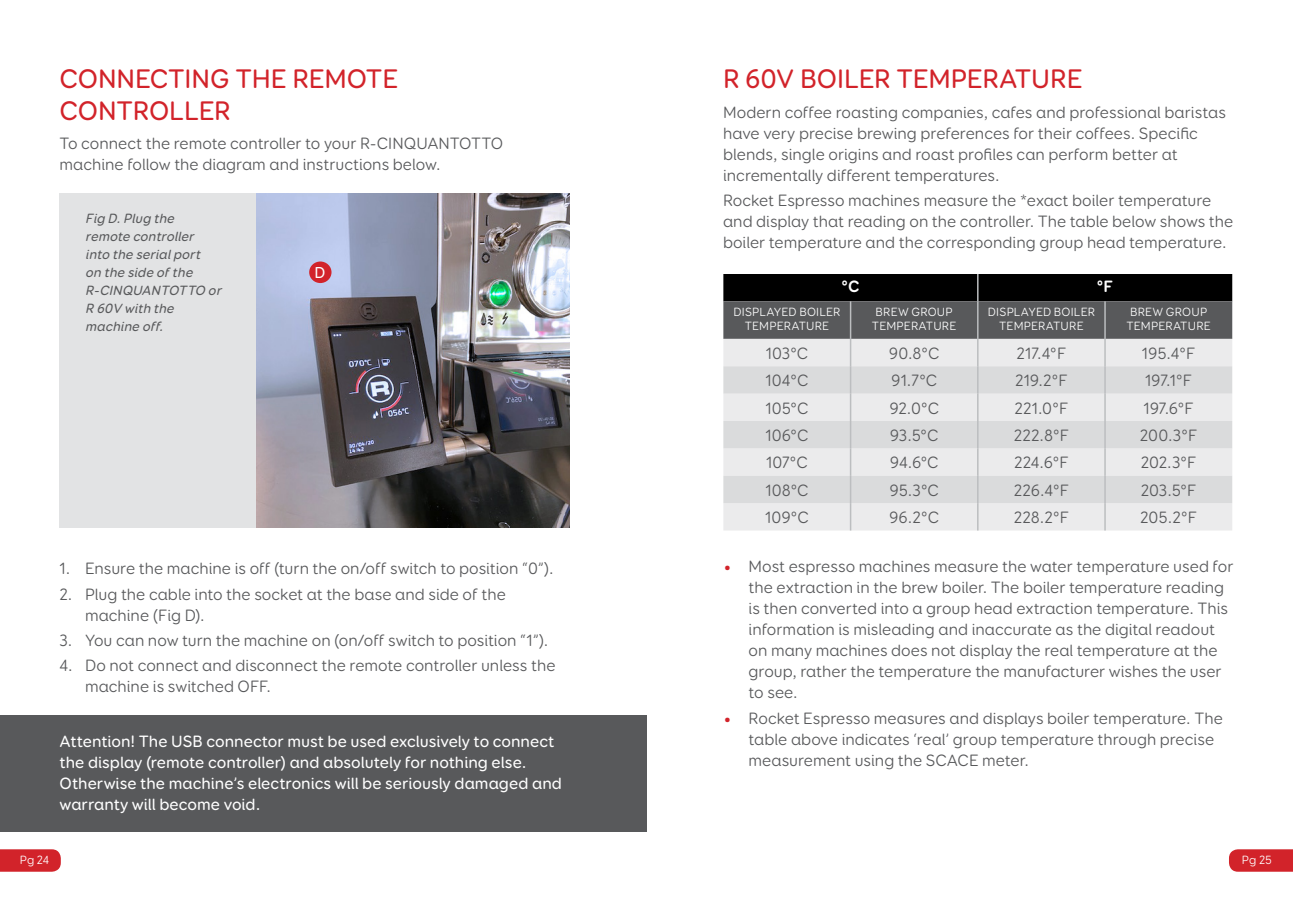
<style>
.page{position:relative;width:1293px;height:910px;background:#fff}
.page>*{position:absolute;margin:0;border:0;box-sizing:border-box;transform-origin:0 0}
.t1{font:500 27px/31.5px "Booster Next FY";letter-spacing:-.005em;color:#d2232a}
.t2{font:16.5px/21px "Booster Next FY";color:#58595b}
.t3{font:500 16.5px/21px "Booster Next FY";color:#fff}
.t4{font:700 16.5px "Booster Next FY";color:#fff}
.t5{font:500 15.9px "Booster Next FY";color:#fff}
.t6{font:italic 500 13.5px/18px "Booster Next FY";color:#58595b}
.t7{font:12px/13.5px "Booster Next FY";letter-spacing:.02em;color:#fff;text-align:center}
.s1{font-weight:700;color:#d2232a}
</style>
<div class="page">
<svg style="left:0;top:849px;width:61px;height:23px"></svg>
<svg style="left:1229px;top:849px;width:64px;height:23px"></svg>
<svg style="left:723px;top:274px;width:509px;height:256px;background:#b7b7b8"></svg>
<div style="left:60px;top:193px;width:196px;height:334px;background:#e2e3e4"></div>
<img style="left:256px;top:193px;width:314px;height:334px">
<div style="left:309px;top:261px;width:22px;height:22px;background:#d2232a;border-radius:50%"></div>
<div style="left:0;top:716px;width:646px;height:116px;background:#58595b"></div>
<h1 class="t1" style="left:60px;top:63px;width:340px">CONNECTING THE REMOTE<br>CONTROLLER</h1>
<p class="t2" style="left:60px;top:133px;width:445px">To connect the remote controller to your R-CINQUANTOTTO machine follow the diagram and instructions below.</p>
<p class="t6" style="left:85px;top:210px;width:141px">Fig D.Plug the remote controller into the serialport on the side ofthe<br>R-CINQUANTOTTO or<br>R 60V with the machine off.</p>
<p class="t5" style="left:314px;top:262px;width:12px">D</p>
<p class="t2" style="left:60px;top:558px;width:495px">1. Ensure the machine is off (turn the on/off switch to position “0”).</p>
<p class="t2" style="left:85px;top:583px;width:422px;text-indent:-25px">2. Plug the cable into the socket at the base and side of the machine (Fig D).</p>
<p class="t2" style="left:60px;top:630px;width:490px">3. You can now turn the machine on (on/off switch to position “1”).</p>
<p class="t2" style="left:85px;top:655px;width:472px;text-indent:-25px">4. Do not connect and disconnect the remote controller unless the machine is switched OFF.</p>
<p class="t3" style="left:60px;top:731px;width:504px">Attention! The USB connector must be used exclusively to connect the display (remote controller) and absolutely for nothing else.<br>Otherwise the machine’s electronics will be seriously damaged and warranty will become void.</p>
<h1 class="t1" style="left:723px;top:63px;width:361px">R 60V BOILER TEMPERATURE</h1>
<p class="t2" style="left:723px;top:102px;width:504px">Modern coffee roasting companies, cafes and professional baristas have very precise brewing preferences for their coffees. Specific blends, single origins and roast profiles can perform better at incrementally different temperatures.</p>
<p class="t2" style="left:723px;top:190px;width:512px">Rocket Espresso machines measure the *exact boiler temperature and display that reading on the controller. The table below shows the boiler temperature and the corresponding group head temperature.</p>
<p class="t4" style="left:841px;top:276px;width:19px">°C</p>
<p class="t4" style="left:1097px;top:276px;width:18px">°F</p>
<p class="t7" style="left:733px;top:305px;width:109px">DISPLAYED BOILER<br>TEMPERATURE</p>
<p class="t7" style="left:872px;top:305px;width:86px">BREW GROUP<br>TEMPERATURE</p>
<p class="t7" style="left:988px;top:305px;width:109px">DISPLAYED BOILER<br>TEMPERATURE</p>
<p class="t7" style="left:1126px;top:305px;width:86px">BREW GROUP<br>TEMPERATURE</p>
<p class="t2" style="left:765px;top:343px;width:44px">103°C</p>
<p class="t2" style="left:889px;top:343px;width:52px">90.8°C</p>
<p class="t2" style="left:1016px;top:343px;width:51px">217.4°F</p>
<p class="t2" style="left:1142px;top:343px;width:55px">195.4°F</p>
<p class="t2" style="left:765px;top:370px;width:44px">104°C</p>
<p class="t2" style="left:891px;top:370px;width:48px">91.7°C</p>
<p class="t2" style="left:1015px;top:370px;width:54px">219.2°F</p>
<p class="t2" style="left:1145px;top:370px;width:48px">197.1°F</p>
<p class="t2" style="left:765px;top:397px;width:44px">105°C</p>
<p class="t2" style="left:889px;top:397px;width:51px">92.0°C</p>
<p class="t2" style="left:1014px;top:397px;width:55px">221.0°F</p>
<p class="t2" style="left:1143px;top:397px;width:52px">197.6°F</p>
<p class="t2" style="left:765px;top:425px;width:45px">106°C</p>
<p class="t2" style="left:890px;top:425px;width:50px">93.5°C</p>
<p class="t2" style="left:1014px;top:425px;width:57px">222.8°F</p>
<p class="t2" style="left:1140px;top:425px;width:59px">200.3°F</p>
<p class="t2" style="left:766px;top:452px;width:43px">107°C</p>
<p class="t2" style="left:889px;top:452px;width:50px">94.6°C</p>
<p class="t2" style="left:1014px;top:452px;width:56px">224.6°F</p>
<p class="t2" style="left:1140px;top:452px;width:57px">202.3°F</p>
<p class="t2" style="left:765px;top:479px;width:45px">108°C</p>
<p class="t2" style="left:889px;top:479px;width:51px">95.3°C</p>
<p class="t2" style="left:1014px;top:479px;width:56px">226.4°F</p>
<p class="t2" style="left:1140px;top:479px;width:57px">203.5°F</p>
<p class="t2" style="left:765px;top:507px;width:45px">109°C</p>
<p class="t2" style="left:889px;top:507px;width:51px">96.2°C</p>
<p class="t2" style="left:1013px;top:507px;width:57px">228.2°F</p>
<p class="t2" style="left:1140px;top:507px;width:58px">205.2°F</p>
<p class="t2" style="left:748px;top:556px;width:486px;text-indent:-25px"><span class="s1">•</span> Most espresso machines measure the water temperature used for the extraction in the brew boiler. The boiler temperature reading is then converted into a group head extraction temperature. This information is misleading and inaccurate as the digital readout on many machines does not display the real temperature at the group, rather the temperature the manufacturer wishes the user to see.</p>
<p class="t2" style="left:748px;top:707px;width:476px;text-indent:-25px"><span class="s1">•</span> Rocket Espresso measures and displays boiler temperature. The table above indicates ‘real’ group temperature through precise measurement using the SCACE meter.</p>
<p class="t7" style="left:20px;top:853px;width:31px">Pg 24</p>
<p class="t7" style="left:1242px;top:853px;width:31px">Pg 25</p>
</div>
